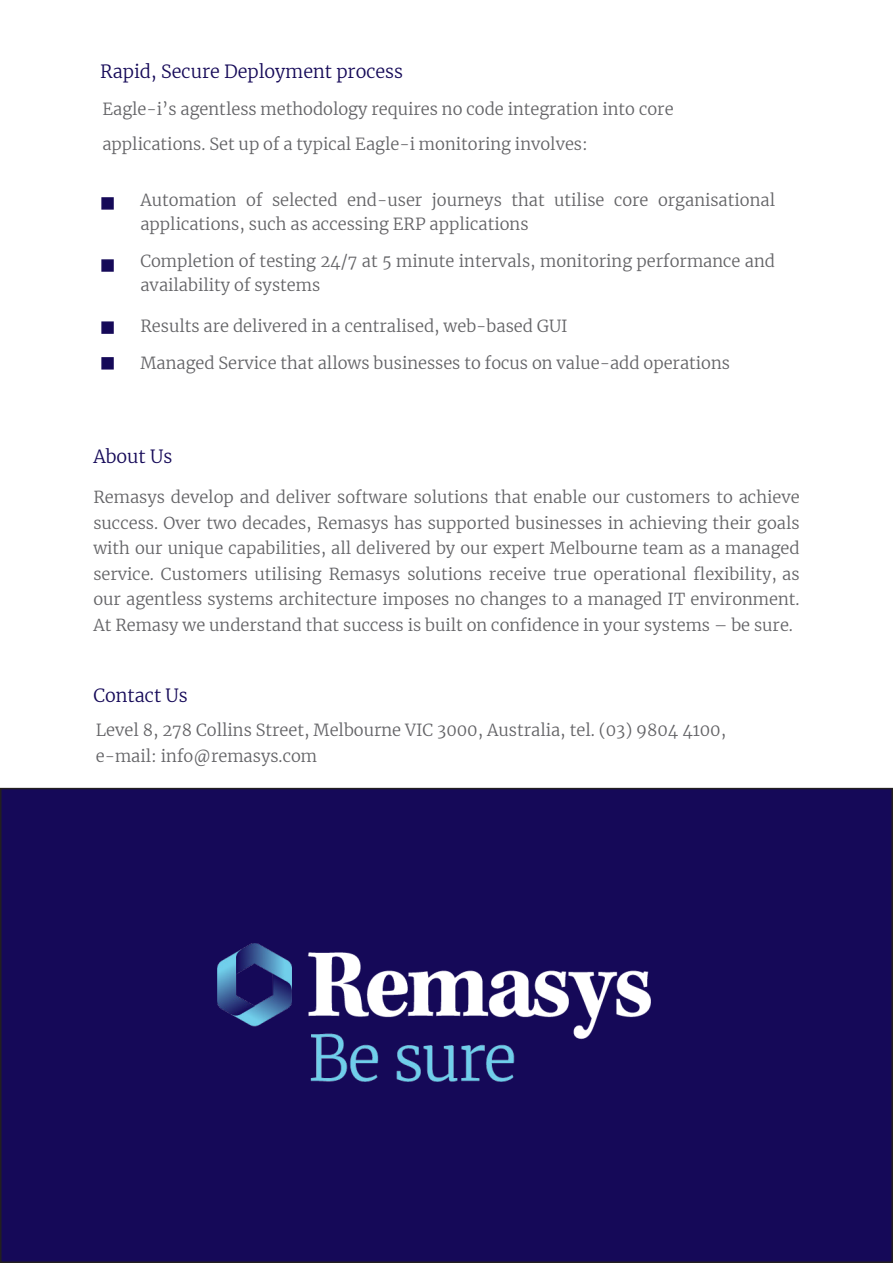
<style>
.page{position:relative;width:893px;height:1263px;background:#fff}
.page>*{position:absolute;margin:0;border:0;box-sizing:border-box;transform-origin:0 0}
.Body{font:300 18px "Merriweather";color:#150958}
.Body-2{font:300 16.5px/24px "Merriweather";color:#636366}
.t1{font:300 16.35px/25.5px "Merriweather";color:#636366;text-align:justify}
</style>
<div class="page">
<div style="left:101px;top:197px;width:13px;height:13px;background:#150958;border:2px solid #150958"></div>
<div style="left:101px;top:259px;width:13px;height:13px;background:#150958;border:2px solid #150958"></div>
<div style="left:101px;top:321px;width:13px;height:13px;background:#150958;border:2px solid #150958"></div>
<div style="left:101px;top:357px;width:13px;height:12px;background:#150958;border:2px solid #150958"></div>
<div style="left:1px;top:788px;width:891px;height:474px;background:#150958"></div>
<img style="left:218px;top:943px;width:432px;height:139px">
<p class="Body" style="left:100px;top:59px;width:304px">Rapid, Secure Deployment process</p>
<p class="Body-2" style="left:102px;top:90px;width:573px;line-height:35.5px">Eagle-i’s agentless methodology requires no code integration into core applications. Set up of a typical Eagle-i monitoring involves:</p>
<p class="Body-2" style="left:140px;top:188px;width:636px">Automation of selected end-user journeys that utilise core organisational applications, such as accessing ERP applications</p>
<p class="Body-2" style="left:140px;top:249px;width:636px">Completion of testing 24/7 at 5 minute intervals, monitoring performance and availability of systems</p>
<p class="Body-2" style="left:140px;top:314px;width:429px">Results are delivered in a centralised, web-based GUI</p>
<p class="Body-2" style="left:140px;top:350px;width:591px">Managed Service that allows businesses to focus on value-add operations</p>
<p class="Body" style="left:93px;top:444px;width:80px">About Us</p>
<p class="t1" style="left:93px;top:484px;width:708px">Remasys develop and deliver software solutions that enable our customers to achieve success. Over two decades, Remasys has supported businesses in achieving their goals with our unique capabilities, all delivered by our expert Melbourne team as a managed service. Customers utilising Remasys solutions receive true operational flexibility, as our agentless systems architecture imposes no changes to a managed IT environment.<br>At Remasy we understand that success is built on confidence in your systems – be sure.</p>
<p class="Body" style="left:93px;top:683px;width:96px">Contact Us</p>
<p class="Body-2" style="left:96px;top:718px;width:632px">Level 8, 278 Collins Street, Melbourne VIC 3000, Australia, tel. (03) 9804 4100,</p>
<p class="Body-2" style="left:96px;top:743px;width:223px">e-mail: info@remasys.com</p>
</div>
